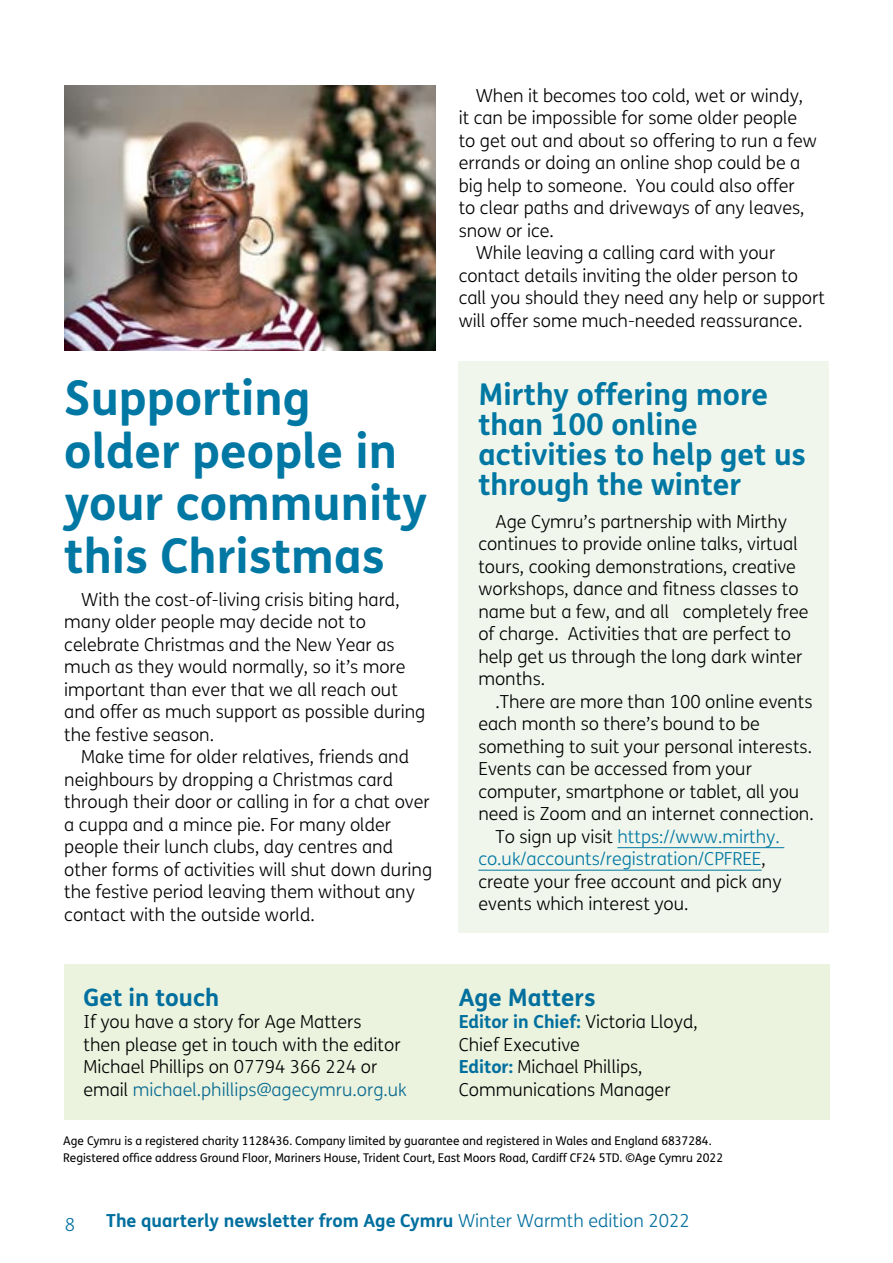
<style>
.page{position:relative;width:893px;height:1263px;background:#fff}
.page>*{position:absolute;margin:0;border:0;box-sizing:border-box;transform-origin:0 0}
.t1{font:700 48px/52.5px "FS Me";color:#0078a3}
.t2{font:700 30px/30px "FS Me";color:#0078a3}
.t3{font:700 24px "FS Me";color:#006f9e}
.t4{font:300 18px/22.5px "FS Me";color:#000}
.t5{font:300 18px "FS Me";color:#0078a3}
.t6{font:700 18px "FS Me";color:#006f9e}
.t7{font:300 18px "FS Me";color:#006f9e}
.t8{font:12px/16.5px "FS Me";color:#000}
.s1{color:#000}
.s2{color:#086b91}
.s3{font-weight:700;color:#006f9e}
.s4{font-weight:300}
</style>
<div class="page">
<div style="left:459px;top:361px;width:370px;height:572px;background:#f1f6ec"></div>
<img style="left:65px;top:85px;width:370px;height:266px">
<hr style="left:617px;top:847px;width:167px;height:1px;background:#0078a3">
<hr style="left:478px;top:870px;width:284px;height:1px;background:#0078a3">
<div style="left:64px;top:964px;width:766px;height:156px;background:#ebf2de"></div>
<h1 class="t1" style="left:64px;top:369px;width:364px">Supporting older people in your community this Christmas</h1>
<p class="t4" style="left:64px;top:588px;width:363px;text-indent:17px">With the cost-of-living crisis biting hard, many older people may decide not to celebrate Christmas and the New Year as much as they would normally, so it’s more important than ever that we all reach out and offer as much support as possible during the festive season.</p>
<p class="t4" style="left:64px;top:746px;width:369px;text-indent:17px">Make time for older relatives, friends and neighbours by dropping a Christmas card through their door or calling in for a chat over a cuppa and a mince pie. For many older people their lunch clubs, day centres and other forms of activities will shut down during the festive period leaving them without any contact with the outside world.</p>
<p class="t4" style="left:476px;top:85px;width:329px">When it becomes too cold, wet or windy,</p>
<p class="t4" style="left:459px;top:107px;width:340px">it can be impossible for some older people</p>
<p class="t4" style="left:459px;top:130px;width:360px">to get out and about so offering to run a few</p>
<p class="t4" style="left:459px;top:152px;width:343px">errands or doing an online shop could be a</p>
<p class="t4" style="left:459px;top:175px;width:337px">big help to someone. You could also offer</p>
<p class="t4" style="left:459px;top:197px;width:347px">to clear paths and driveways of any leaves,</p>
<p class="t4" style="left:459px;top:220px;width:97px">snow or ice.</p>
<p class="t4" style="left:476px;top:242px;width:301px">While leaving a calling card with your</p>
<p class="t4" style="left:459px;top:265px;width:341px">contact details inviting the older person to</p>
<p class="t4" style="left:459px;top:287px;width:368px">call you should they need any help or support</p>
<p class="t4" style="left:459px;top:310px;width:345px">will offer some much-needed reassurance.</p>
<h2 class="t2" style="left:478px;top:377px;width:329px">Mirthy offering more than 100 online activities to help get us through the winter</h2>
<p class="t4" style="left:478px;top:511px;width:332px;text-indent:17px">Age Cymru’s partnership with Mirthy continues to provide online talks, virtual tours, cooking demonstrations, creative workshops, dance and fitness classes to name but a few, and all completely free of charge. Activities that are perfect to help get us through the long dark winter months.</p>
<p class="t4" style="left:495px;top:691px;width:318px">.There are more than 100 online events</p>
<p class="t4" style="left:478px;top:713px;width:283px">each month so there’s bound to be</p>
<p class="t4" style="left:478px;top:736px;width:335px">something to suit your personal interests.</p>
<p class="t4" style="left:478px;top:758px;width:275px">Events can be accessed from your</p>
<p class="t4" style="left:478px;top:781px;width:322px">computer, smartphone or tablet, all you</p>
<p class="t4" style="left:478px;top:803px;width:337px">need is Zoom and an internet connection.</p>
<p class="t5" style="left:495px;top:826px;width:286px"><span class="s1">To sign up visit</span> https://www.mirthy.</p>
<p class="t5" style="left:478px;top:849px;width:289px">co.uk/accounts/registration/CPFREE<span class="s1">,</span></p>
<p class="t4" style="left:478px;top:871px;width:305px">create your free account and pick any</p>
<p class="t4" style="left:478px;top:893px;width:212px">events which interest you.</p>
<h3 class="t3" style="left:83px;top:978px;width:137px">Get in touch</h3>
<p class="t4" style="left:83px;top:1011px;width:325px">If you have a story for Age Matters<br>then please get in touch with the editor Michael Phillips on 07794 366 224 or email <span class="s2">michael.phillips@agecymru.org.uk</span></p>
<h3 class="t3" style="left:459px;top:978px;width:138px">Age Matters</h3>
<p class="t4" style="left:459px;top:1011px;width:241px"><span class="s3">Editor in Chief:</span> Victoria Lloyd,<br>Chief Executive<br><span class="s3">Editor:</span> Michael Phillips,<br>Communications Manager</p>
<p class="t8" style="left:63px;top:1133px;width:661px">Age Cymru is a registered charity 1128436. Company limited by guarantee and registered in Wales and England 6837284.<br>Registered office address Ground Floor, Mariners House, Trident Court, East Moors Road, Cardiff CF24 5TD. ©Age Cymru 2022</p>
<p class="t7" style="left:65px;top:1214px;width:12px">8</p>
<p class="t6" style="left:106px;top:1207px;width:585px">The quarterly newsletter from Age Cymru <span class="s4">Winter Warmth edition 2022</span></p>
</div>
